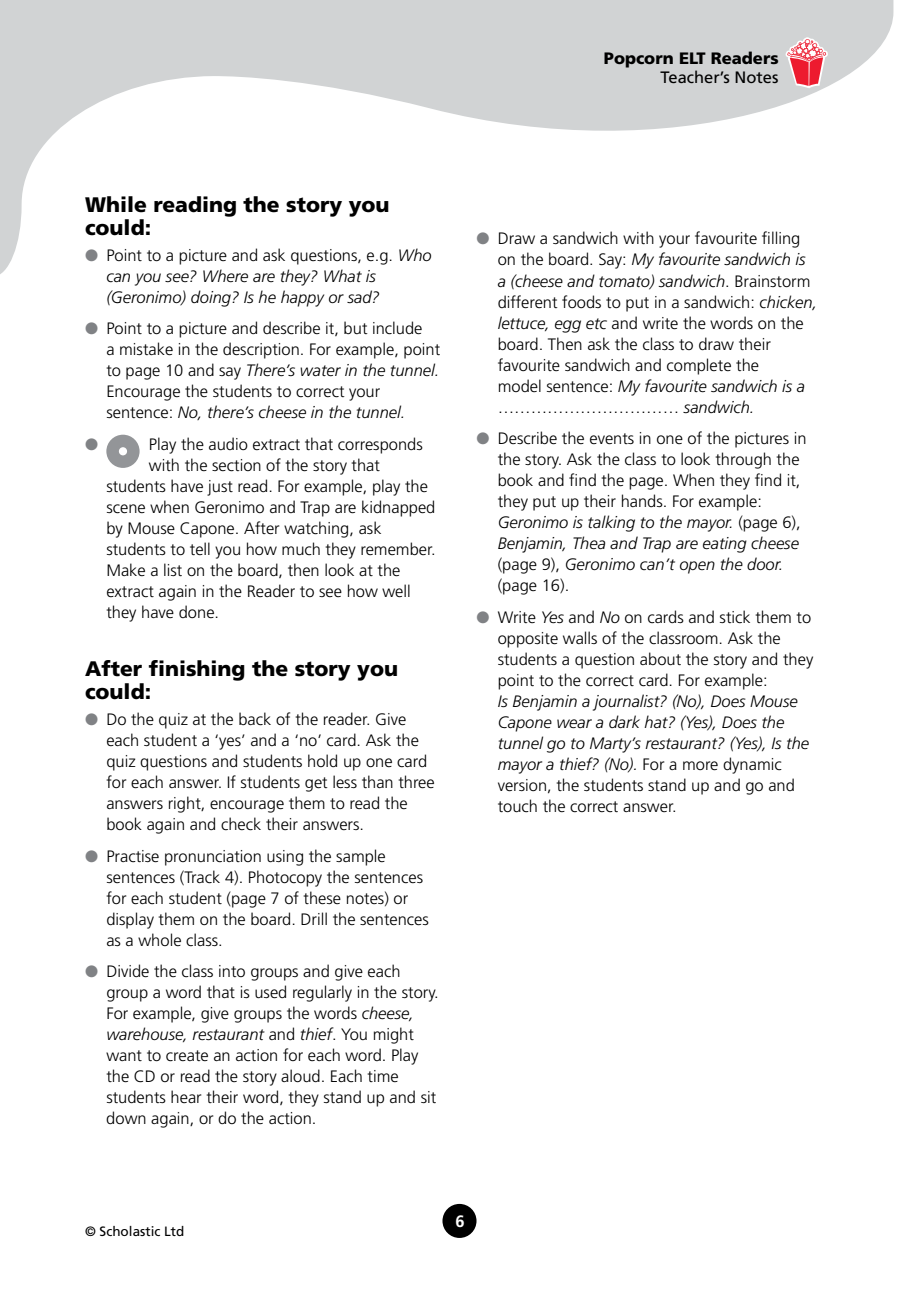
<style>
.page{position:relative;width:919px;height:1289px;background:#fff}
.page>*{position:absolute;margin:0;border:0;box-sizing:border-box;transform-origin:0 0}
.t1{font:900 21px/22.5px "Frutiger";color:#000}
.t2{font:300 16.5px/21px "Frutiger";color:#000}
.t3{font:italic 300 16.5px/21px "Frutiger";color:#000}
.t4{font:900 16.5px "Frutiger";color:#000}
.t5{font:16.5px "Frutiger";color:#000}
.t6{font:700 16.5px "Frutiger";color:#fff}
.t7{font:16.5px "Zapf Dingbats ITC";color:#808285}
.t8{font:13.5px "Frutiger";color:#000}
.s1{color:#808285}
.s2{font-style:normal}
.s3{font-style:italic}
</style>
<div class="page">
<svg style="left:0;top:0;width:893px;height:274px"></svg>
<div style="left:442px;top:1203px;width:34px;height:34px;background:#000;border-radius:50%"></div>
<svg style="left:785px;top:37px;width:42px;height:51px;background:#e8939b"></svg>
<div style="left:106px;top:434px;width:34px;height:34px;background:#939598;border-radius:50%"></div>
<div style="left:119px;top:447px;width:8px;height:8px;border:2px solid #fff;border-radius:50%"></div>
<p class="t4" style="left:604px;top:48px;width:176px">Popcorn ELT Readers</p>
<p class="t5" style="left:660px;top:68px;width:119px">Teacher’s Notes</p>
<p class="t1" style="left:85px;top:193px;width:306px">While reading the story you could:</p>
<p class="t3" style="left:106px;top:244px;width:327px;text-indent:-21px"><span class="s1">●</span> <span class="s2">Point to a picture and ask questions, e.g.</span> Who can you see? Where are they? What is (Geronimo) doing? Is he happy or sad?</p>
<p class="t2" style="left:106px;top:318px;width:335px;text-indent:-21px"><span class="s1">●</span> Point to a picture and describe it, but include<br>a mistake in the description. For example, point to page 10 and say <span class="s3">There’s water in the tunnel.<br></span>Encourage the students to correct your sentence: <span class="s3">No, there’s cheese in the tunnel.</span></p>
<p class="t7" style="left:85px;top:436px;width:15px">●</p>
<p class="t2" style="left:149px;top:433px;width:275px">Play the audio extract that corresponds</p>
<p class="t2" style="left:149px;top:454px;width:233px">with the section of the story that</p>
<p class="t2" style="left:106px;top:475px;width:323px">students have just read. For example, play the</p>
<p class="t2" style="left:106px;top:496px;width:330px">scene when Geronimo and Trap are kidnapped</p>
<p class="t2" style="left:106px;top:517px;width:277px">by Mouse Capone. After watching, ask</p>
<p class="t2" style="left:106px;top:538px;width:331px">students to tell you how much they remember.</p>
<p class="t2" style="left:106px;top:559px;width:296px">Make a list on the board, then look at the</p>
<p class="t2" style="left:106px;top:580px;width:306px">extract again in the Reader to see how well</p>
<p class="t2" style="left:106px;top:601px;width:114px">they have done.</p>
<p class="t1" style="left:85px;top:657px;width:314px">After finishing the story you could:</p>
<p class="t2" style="left:106px;top:708px;width:330px;text-indent:-21px"><span class="s1">●</span> Do the quiz at the back of the reader. Give each student a ‘yes’ and a ‘no’ card. Ask the quiz questions and students hold up one card for each answer. If students get less than three answers right, encourage them to read the book again and check their answers.</p>
<p class="t2" style="left:106px;top:845px;width:324px;text-indent:-21px"><span class="s1">●</span> Practise pronunciation using the sample sentences (Track 4). Photocopy the sentences for each student (page 7 of these notes) or display them on the board. Drill the sentences as a whole class.</p>
<p class="t2" style="left:106px;top:960px;width:334px;text-indent:-21px"><span class="s1">●</span> Divide the class into groups and give each group a word that is used regularly in the story.<br>For example, give groups the words <span class="s3">cheese, warehouse, restaurant</span> and <span class="s3">thief</span>. You might want to create an action for each word. Play the CD or read the story aloud. Each time students hear their word, they stand up and sit down again, or do the action.</p>
<p class="t2" style="left:497px;top:228px;width:321px;text-indent:-21px"><span class="s1">●</span> Draw a sandwich with your favourite filling on the board. Say: <span class="s3">My favourite sandwich is a (cheese and tomato) sandwich</span>. Brainstorm different foods to put in a sandwich: <span class="s3">chicken, lettuce, egg etc</span> and write the words on the board. Then ask the class to draw their favourite sandwich and complete the<br>model sentence: <span class="s3">My favourite sandwich is a </span>…………………………… <span class="s3">sandwich.</span></p>
<p class="t2" style="left:497px;top:428px;width:310px;text-indent:-21px"><span class="s1">●</span> Describe the events in one of the pictures in the story. Ask the class to look through the book and find the page. When they find it, they put up their hands. For example:<br><span class="s3">Geronimo is talking to the mayor.</span> (page 6), <span class="s3">Benjamin, Thea and Trap are eating cheese </span>(page 9), <span class="s3">Geronimo can’t open the door. </span>(page 16).</p>
<p class="t2" style="left:497px;top:606px;width:317px;text-indent:-21px"><span class="s1">●</span> Write <span class="s3">Yes</span> and <span class="s3">No</span> on cards and stick them to opposite walls of the classroom. Ask the students a question about the story and they point to the correct card. For example:</p>
<p class="t3" style="left:497px;top:690px;width:313px">Is Benjamin a journalist? (No), Does Mouse Capone wear a dark hat? (Yes), Does the tunnel go to Marty’s restaurant? (Yes), Is the mayor a thief? (No). <span class="s2">For a more dynamic version, the students stand up and go and touch the correct answer.</span></p>
<p class="t8" style="left:85px;top:1222px;width:101px">© Scholastic Ltd</p>
<p class="t6" style="left:455px;top:1211px;width:11px">6</p>
</div>
